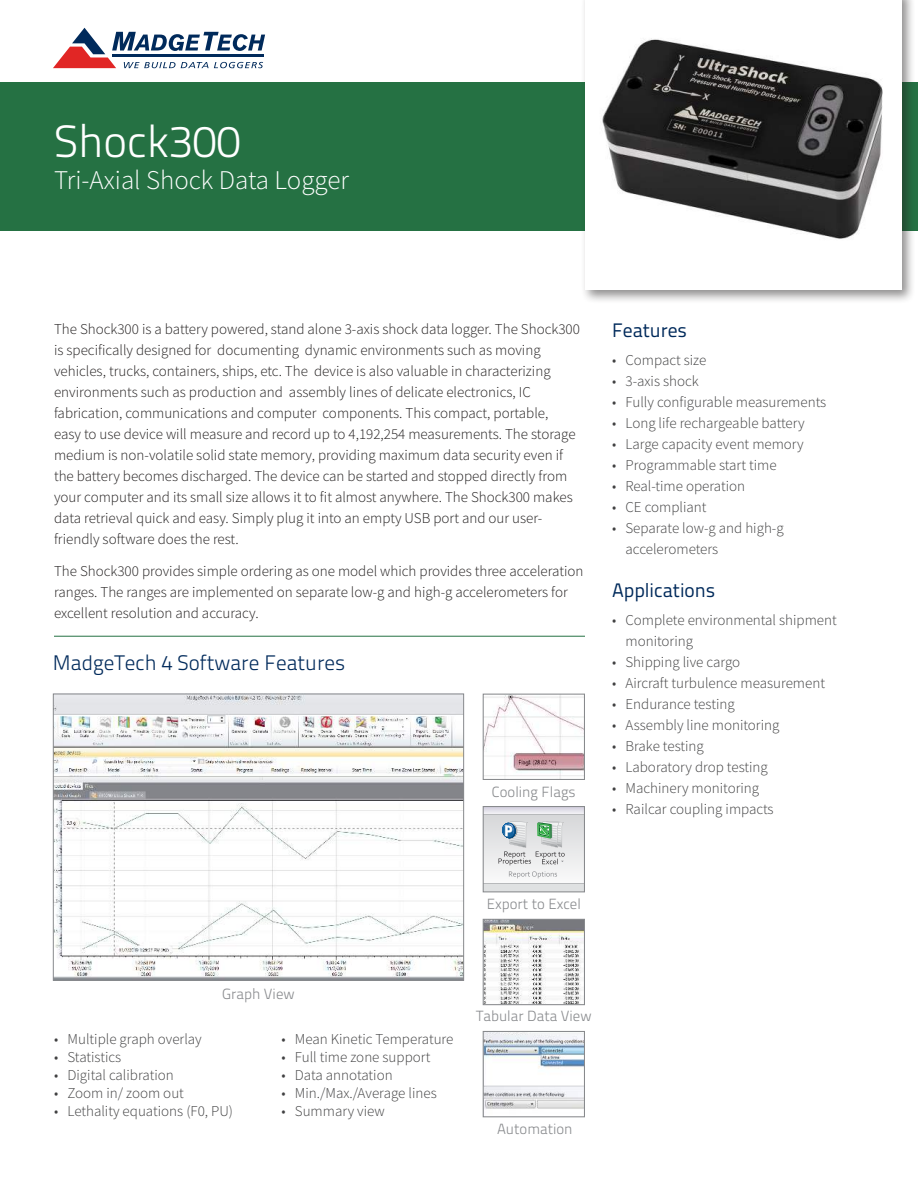
<style>
.page{position:relative;width:918px;height:1188px;background:#fff}
.page>*{position:absolute;margin:0;border:0;box-sizing:border-box;transform-origin:0 0}
.t1{font:300 45px "Titillium Text 22 L";color:#fff}
.t2{font:300 27px "Source Sans Pro";color:#fff}
.t3{font:300 21px "Titillium Text 22 L";color:#002a5b}
.t4{font:19.5px "Titillium Text 22 L";color:#002a5b}
.t5{font:300 15px/21px "Source Sans Pro";color:#221f1f}
.t6{font:300 15px/21px "Source Sans Pro";color:#404041}
.t7{font:300 14.7px "Titillium Text 22 L";color:#888a8d}
</style>
<div class="page">
<div style="left:0;top:82px;width:918px;height:149px;background:#257143"></div>
<div style="left:581px;top:0;width:335px;height:304px;background:#221f1f;opacity:.5"></div>
<div style="left:585px;top:0;width:317px;height:289px;background:#fff"></div>
<svg style="left:53px;top:28px;width:212px;height:40px"></svg>
<hr style="left:112px;top:54px;width:152px;height:3px;background:#002a5b">
<img style="left:485px;top:696px;width:98px;height:82px">
<div style="left:483px;top:694px;width:102px;height:86px;border:1px solid #888a8d"></div>
<img style="left:485px;top:921px;width:98px;height:82px">
<div style="left:483px;top:919px;width:102px;height:86px;border:1px solid #888a8d"></div>
<img style="left:485px;top:1033px;width:98px;height:76px">
<div style="left:483px;top:1031px;width:102px;height:86px;border:1px solid #888a8d"></div>
<hr style="left:483px;top:814px;width:101px;height:1px;background:#b7b9bb">
<hr style="left:483px;top:884px;width:101px;height:1px;background:#b7b9bb">
<div style="left:483px;top:885px;width:101px;height:7px;background:#dfe1e2"></div>
<div style="left:483px;top:806px;width:102px;height:86px;border:1px solid #888a8d"></div>
<svg style="left:509px;top:871px;width:48px;height:7px"></svg>
<hr style="left:54px;top:636px;width:531px;height:1px;background:#257143">
<img style="left:55px;top:696px;width:407px;height:283px">
<div style="left:53px;top:694px;width:411px;height:287px;border:1px solid #888a8d"></div>
<img style="left:602px;top:38px;width:281px;height:201px">
<svg style="left:499px;top:821px;width:66px;height:44px;background:#c1cccc"></svg>
<h1 class="t1" style="left:54px;top:124px;width:188px">Shock300</h1>
<h2 class="t2" style="left:54px;top:169px;width:296px">Tri-Axial Shock Data Logger</h2>
<p class="t5" style="left:54px;top:320px;width:527px">The Shock300 is a battery powered, stand alone 3-axis shock data logger. The Shock300 is specifically designed for documenting dynamic environments such as moving vehicles, trucks, containers, ships, etc. The device is also valuable in characterizing environments such as production and assembly lines of delicate electronics, IC fabrication, communications and computer components. This compact, portable,<br>easy to use device will measure and record up to 4,192,254 measurements. The storage medium is non-volatile solid state memory, providing maximum data security even if the battery becomes discharged. The device can be started and stopped directly from your computer and its small size allows it to fit almost anywhere. The Shock300 makes data retrieval quick and easy. Simply plug it into an empty USB port and our user&shy;friendly software does the rest.</p>
<p class="t5" style="left:54px;top:562px;width:531px">The Shock300 provides simple ordering as one model which provides three acceleration ranges. The ranges are implemented on separate low-g and high-g accelerometers for excellent resolution and accuracy.</p>
<h3 class="t3" style="left:53px;top:654px;width:294px">MadgeTech 4 Software Features</h3>
<p class="t7" style="left:492px;top:786px;width:85px">Cooling Flags</p>
<h3 class="t4" style="left:612px;top:323px;width:77px">Features</h3>
<p class="t6" style="left:612px;top:351px;width:96px">• Compact size</p>
<p class="t6" style="left:612px;top:372px;width:88px">• 3-axis shock</p>
<p class="t6" style="left:612px;top:393px;width:216px">• Fully configurable measurements</p>
<p class="t6" style="left:612px;top:414px;width:194px">• Long life rechargeable battery</p>
<p class="t6" style="left:612px;top:435px;width:193px">• Large capacity event memory</p>
<p class="t6" style="left:612px;top:456px;width:166px">• Programmable start time</p>
<p class="t6" style="left:612px;top:477px;width:135px">• Real-time operation</p>
<p class="t6" style="left:612px;top:498px;width:96px">• CE compliant</p>
<p class="t6" style="left:626px;top:519px;width:160px;text-indent:-14px">• Separate low-g and high-g accelerometers</p>
<h3 class="t4" style="left:612px;top:583px;width:105px">Applications</h3>
<p class="t6" style="left:626px;top:610px;width:213px;text-indent:-14px">• Complete environmental shipment monitoring</p>
<p class="t6" style="left:612px;top:652px;width:130px">• Shipping live cargo</p>
<p class="t6" style="left:612px;top:673px;width:215px">• Aircraft turbulence measurement</p>
<p class="t6" style="left:612px;top:694px;width:124px">• Endurance testing</p>
<p class="t6" style="left:612px;top:715px;width:169px">• Assembly line monitoring</p>
<p class="t6" style="left:612px;top:736px;width:93px">• Brake testing</p>
<p class="t6" style="left:612px;top:757px;width:157px">• Laboratory drop testing</p>
<p class="t6" style="left:612px;top:778px;width:149px">• Machinery monitoring</p>
<p class="t6" style="left:612px;top:799px;width:163px">• Railcar coupling impacts</p>
<p class="t7" style="left:487px;top:898px;width:96px">Export to Excel</p>
<p class="t7" style="left:222px;top:988px;width:74px">Graph View</p>
<p class="t6" style="left:54px;top:1029px;width:149px">• Multiple graph overlay</p>
<p class="t6" style="left:54px;top:1047px;width:69px">• Statistics</p>
<p class="t6" style="left:54px;top:1065px;width:121px">• Digital calibration</p>
<p class="t6" style="left:54px;top:1083px;width:131px">• Zoom in/ zoom out</p>
<p class="t6" style="left:54px;top:1101px;width:181px">• Lethality equations (F0, PU)</p>
<p class="t6" style="left:281px;top:1029px;width:174px">• Mean Kinetic Temperature</p>
<p class="t6" style="left:281px;top:1047px;width:150px">• Full time zone support</p>
<p class="t6" style="left:281px;top:1065px;width:113px">• Data annotation</p>
<p class="t6" style="left:281px;top:1083px;width:157px">• Min./Max./Average lines</p>
<p class="t6" style="left:281px;top:1101px;width:105px">• Summary view</p>
<p class="t7" style="left:476px;top:1010px;width:117px">Tabular Data View</p>
<p class="t7" style="left:497px;top:1123px;width:77px">Automation</p>
</div>
